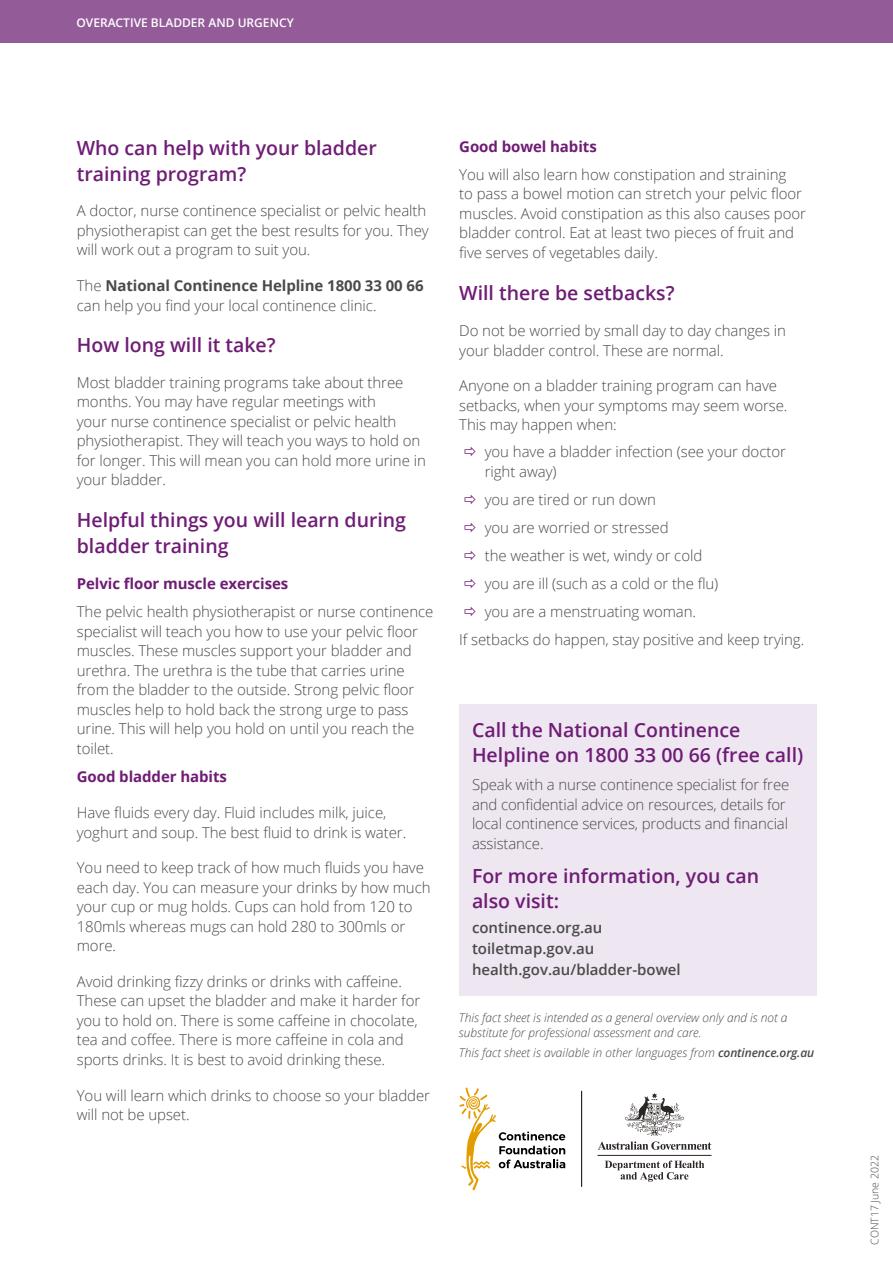
<style>
.page{position:relative;width:893px;height:1263px;background:#fff}
.page>*{position:absolute;margin:0;border:0;box-sizing:border-box;transform-origin:0 0}
.t1{font:600 19.5px/25.5px "Open Sans";color:#6f1c75}
.t2{font:300 15px/19.5px "Open Sans";letter-spacing:-.005em;color:#4a4a49}
.t3{font:600 15px/20.7px "Open Sans";color:#4a4a49}
.t4{font:700 15px "Open Sans";letter-spacing:-.005em;color:#6f1c75}
.t5{font:italic 300 12px/15px "Open Sans";color:#4a4a49}
.t6{font:600 12px "Open Sans";color:#fff}
.t7{font:300 10.5px "Open Sans";color:#4a4a49}
.s1{font-weight:700}
.s2{font-weight:600}
</style>
<div class="page">
<div style="left:0;top:0;width:893px;height:43px;background:#945b99"></div>
<svg style="left:459px;top:1087px;width:106px;height:103px"></svg>
<hr style="left:581px;top:1091px;width:1px;height:96px;background:#000">
<svg style="left:598px;top:1093px;width:113px;height:57px"></svg>
<hr style="left:597px;top:1155px;width:114px;height:1px;background:#2b2523">
<svg style="left:605px;top:1160px;width:99px;height:22px"></svg>
<div style="left:459px;top:705px;width:357px;height:79px;background:#eee7f2"></div>
<div style="left:459px;top:761px;width:357px;height:108px;background:#eee7f2"></div>
<div style="left:459px;top:851px;width:357px;height:79px;background:#eee7f2"></div>
<div style="left:459px;top:925px;width:357px;height:49px;background:#eee7f2"></div>
<div style="left:459px;top:946px;width:357px;height:49px;background:#eee7f2"></div>
<p class="t6" style="left:76px;top:14px;width:219px">OVERACTIVE BLADDER AND URGENCY</p>
<h1 class="t1" style="left:77px;top:135px;width:302px">Who can help with your bladder training program?</h1>
<p class="t2" style="left:77px;top:201px;width:353px">A doctor, nurse continence specialist or pelvic health physiotherapist can get the best results for you. They will work out a program to suit you.</p>
<p class="t2" style="left:77px;top:275px;width:348px">The <span class="s1">National Continence Helpline 1800 33 00 66 </span>can help you find your local continence clinic.</p>
<h1 class="t1" style="left:77px;top:332px;width:200px">How long will it take?</h1>
<p class="t2" style="left:77px;top:372px;width:351px">Most bladder training programs take about three months. You may have regular meetings with<br>your nurse continence specialist or pelvic health physiotherapist. They will teach you ways to hold on for longer. This will mean you can hold more urine in your bladder.</p>
<h1 class="t1" style="left:77px;top:507px;width:331px">Helpful things you will learn during bladder training</h1>
<p class="t4" style="left:77px;top:573px;width:213px">Pelvic floor muscle exercises</p>
<p class="t2" style="left:77px;top:601px;width:358px">The pelvic health physiotherapist or nurse continence specialist will teach you how to use your pelvic floor muscles. These muscles support your bladder and urethra. The urethra is the tube that carries urine from the bladder to the outside. Strong pelvic floor muscles help to hold back the strong urge to pass urine. This will help you hold on until you reach the toilet.</p>
<p class="t4" style="left:77px;top:766px;width:152px">Good bladder habits</p>
<p class="t2" style="left:77px;top:802px;width:331px">Have fluids every day. Fluid includes milk, juice, yoghurt and soup. The best fluid to drink is water.</p>
<p class="t2" style="left:77px;top:858px;width:355px">You need to keep track of how much fluids you have each day. You can measure your drinks by how much your cup or mug holds. Cups can hold from 120 to 180mls whereas mugs can hold 280 to 300mls or more.</p>
<p class="t2" style="left:77px;top:971px;width:345px">Avoid drinking fizzy drinks or drinks with caffeine.<br>These can upset the bladder and make it harder for you to hold on. There is some caffeine in chocolate, tea and coffee. There is more caffeine in cola and sports drinks. It is best to avoid drinking these.</p>
<p class="t2" style="left:77px;top:1085px;width:355px">You will learn which drinks to choose so your bladder will not be upset.</p>
<p class="t4" style="left:459px;top:136px;width:139px">Good bowel habits</p>
<p class="t2" style="left:459px;top:164px;width:348px">You will also learn how constipation and straining<br>to pass a bowel motion can stretch your pelvic floor muscles. Avoid constipation as this also causes poor bladder control. Eat at least two pieces of fruit and five serves of vegetables daily.</p>
<h1 class="t1" style="left:459px;top:280px;width:217px">Will there be setbacks?</h1>
<p class="t2" style="left:459px;top:320px;width:328px">Do not be worried by small day to day changes in your bladder control. These are normal.</p>
<p class="t2" style="left:459px;top:376px;width:330px">Anyone on a bladder training program can have setbacks, when your symptoms may seem worse.<br>This may happen when:</p>
<p class="t2" style="left:485px;top:442px;width:303px">you have a bladder infection (see your doctor right away)</p>
<p class="t2" style="left:485px;top:489px;width:173px">you are tired or run down</p>
<p class="t2" style="left:485px;top:517px;width:185px">you are worried or stressed</p>
<p class="t2" style="left:485px;top:545px;width:219px">the weather is wet, windy or cold</p>
<p class="t2" style="left:485px;top:573px;width:235px">you are ill (such as a cold or the flu)</p>
<p class="t2" style="left:485px;top:601px;width:213px">you are a menstruating woman.</p>
<p class="t2" style="left:459px;top:629px;width:347px">If setbacks do happen, stay positive and keep trying.</p>
<h1 class="t1" style="left:472px;top:716px;width:333px">Call the National Continence<br>Helpline on 1800 33 00 66 (free call)</h1>
<p class="t2" style="left:472px;top:774px;width:319px">Speak with a nurse continence specialist for free and confidential advice on resources, details for local continence services, products and financial assistance.</p>
<h1 class="t1" style="left:472px;top:862px;width:289px">For more information, you can also visit:</h1>
<p class="t3" style="left:472px;top:917px;width:210px">continence.org.au toiletmap.gov.au health.gov.au/bladder-bowel</p>
<p class="t5" style="left:459px;top:1010px;width:330px">This fact sheet is intended as a general overview only and is not a substitute for professional assessment and care.</p>
<p class="t5" style="left:459px;top:1044px;width:357px">This fact sheet is available in other languages from <span class="s2">continence.org.au</span></p>
<p class="t7" style="left:867px;top:1245px;width:91px;rotate:-90deg">CONT17 June 2022</p>
</div>
